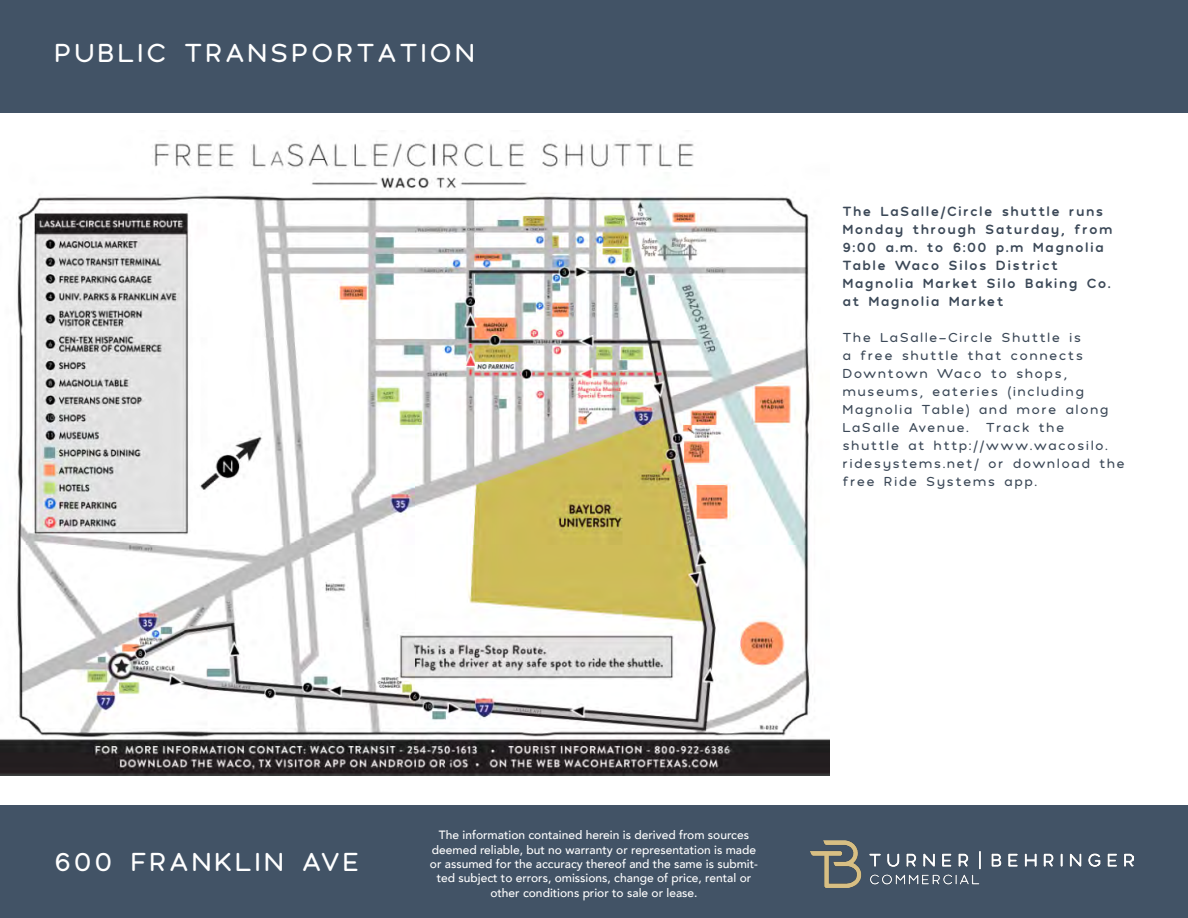
<style>
.page{position:relative;width:1188px;height:918px;background:#fff}
.page>*{position:absolute;margin:0;border:0;box-sizing:border-box;transform-origin:0 0}
.t1{font:27px "Polly Rounded";letter-spacing:.1em;color:#fff}
.t2{font:13.5px/18px "Polly Rounded";letter-spacing:.1em;color:#3c4958}
.t3{font:700 13.5px/18px "Polly Rounded";letter-spacing:.1em;color:#3c4958}
.t4{font:500 12px/14.4px "Avenir";color:#fff;text-align:center}
</style>
<div class="page">
<div style="left:0;top:806px;width:1188px;height:112px;background:#425366"></div>
<img style="left:810px;top:840px;width:324px;height:48px">
<div style="left:0;top:0;width:1188px;height:112px;background:#425366"></div>
<img style="left:0;top:140px;width:829px;height:636px">
<h1 class="t1" style="left:54px;top:35px;width:422px">PUBLIC TRANSPORTATION</h1>
<p class="t3" style="left:842px;top:202px;width:272px">The LaSalle/Circle shuttle runs<br>Monday through Saturday, from<br>9:00 a.m. to 6:00 p.m Magnolia<br>Table Waco Silos District<br>Magnolia Market Silo Baking Co. at Magnolia Market</p>
<p class="t2" style="left:842px;top:328px;width:284px">The LaSalle-Circle Shuttle is<br>a free shuttle that connects<br>Downtown Waco to shops, museums, eateries (including<br>Magnolia Table) and more along<br>LaSalle Avenue. Track the<br>shuttle at http://www.wacosilo. ridesystems.net/ or download the free Ride Systems app.</p>
<h1 class="t1" style="left:54px;top:845px;width:307px">600 FRANKLIN AVE</h1>
<p class="t4" style="left:430px;top:827px;width:330px">The information contained herein is derived from sources deemed reliable, but no warranty or representation is made or assumed for the accuracy thereof and the same is submit&shy;ted subject to errors, omissions, change of price, rental or other conditions prior to sale or lease.</p>
</div>
